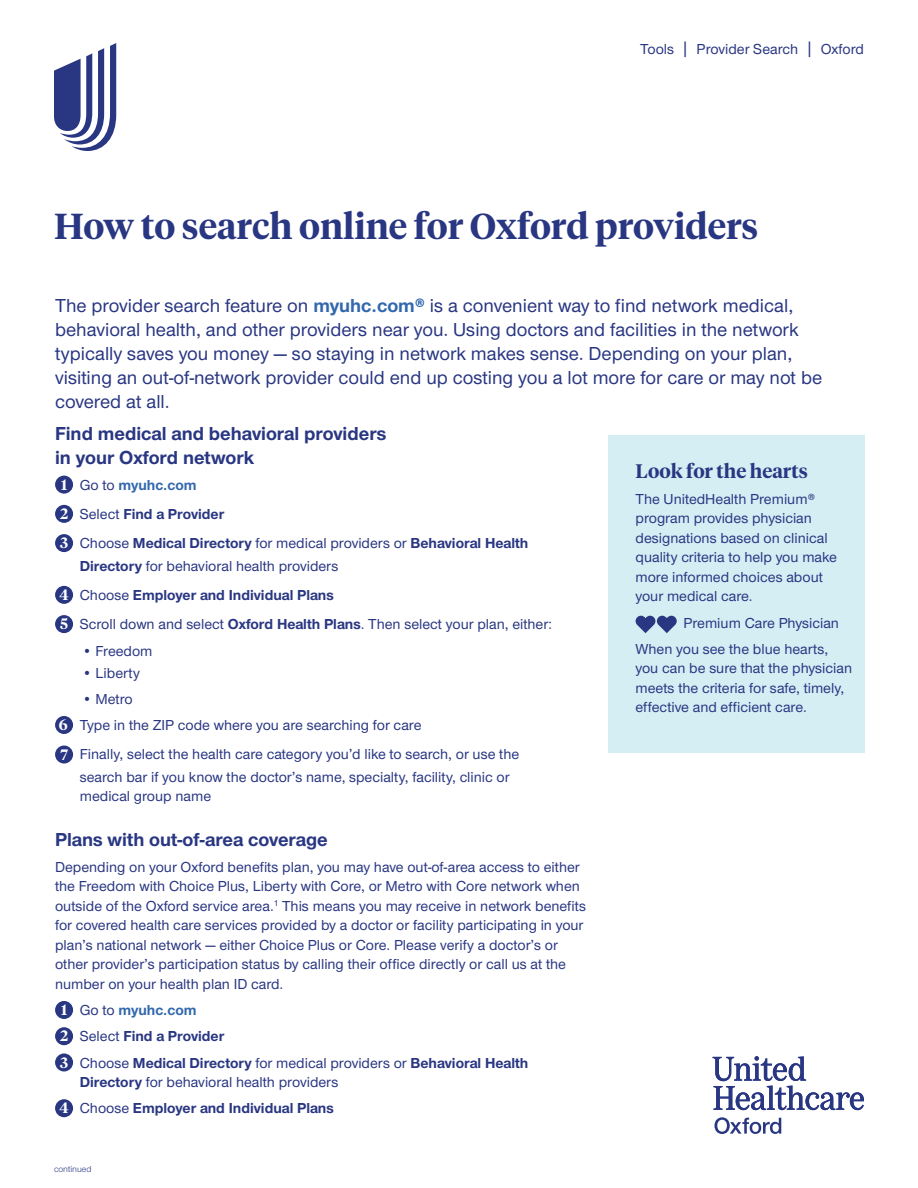
<style>
.page{position:relative;width:918px;height:1188px;background:#fff}
.page>*{position:absolute;margin:0;border:0;box-sizing:border-box;transform-origin:0 0}
.t1{font:600 36px "UHC Serif Headline";color:#293682}
.t2{font:500 19.5px/24px "UHC Sans";color:#293682}
.t3{font:700 19.5px/24px "UHC Sans";color:#293682}
.t4{font:600 19.5px "UHC Serif Headline";color:#293682}
.t5{font:500 15px/19.5px "UHC Sans";color:#293682}
.t6{font:700 15px/26.2px "UHC Sans";color:#293682}
.t7{font:9px "UHC Sans";color:#293682}
.t8{font:500 8.7px "UHC Sans";color:#293682}
.s1{font-size:18.75px}
.s2{font-weight:700;color:#3268ad}
.s3{font-family:"UHC Serif Headline";font-weight:600;color:#fff}
.s4{font-weight:500}
.s5{color:#3268ad}
.s6{font-weight:700}
</style>
<div class="page">
<div style="left:55px;top:476px;width:18px;height:18px;background:#293682;border-radius:50%"></div>
<div style="left:55px;top:505px;width:18px;height:18px;background:#293682;border-radius:50%"></div>
<div style="left:55px;top:534px;width:18px;height:18px;background:#293682;border-radius:50%"></div>
<div style="left:55px;top:586px;width:18px;height:18px;background:#293682;border-radius:50%"></div>
<div style="left:55px;top:615px;width:18px;height:18px;background:#293682;border-radius:50%"></div>
<div style="left:55px;top:716px;width:18px;height:18px;background:#293682;border-radius:50%"></div>
<div style="left:55px;top:746px;width:18px;height:18px;background:#293682;border-radius:50%"></div>
<div style="left:55px;top:1001px;width:18px;height:18px;background:#293682;border-radius:50%"></div>
<div style="left:55px;top:1027px;width:18px;height:18px;background:#293682;border-radius:50%"></div>
<div style="left:55px;top:1053px;width:18px;height:18px;background:#293682;border-radius:50%"></div>
<div style="left:55px;top:1099px;width:18px;height:18px;background:#293682;border-radius:50%"></div>
<svg style="left:54px;top:43px;width:62px;height:108px"></svg>
<div style="left:609px;top:435px;width:256px;height:318px;background:#d5eef4"></div>
<svg style="left:636px;top:616px;width:41px;height:17px"></svg>
<svg style="left:715px;top:1117px;width:66px;height:17px"></svg>
<svg style="left:713px;top:1056px;width:151px;height:54px"></svg>
<p class="t5" style="left:640px;top:39px;width:225px">Tools <span class="s1">|</span> Provider Search <span class="s1">|</span> Oxford</p>
<h1 class="t1" style="left:54px;top:202px;width:706px">How to search online for Oxford providers</h1>
<p class="t2" style="left:55px;top:293px;width:769px">The provider search feature on <span class="s2">myuhc.com®</span> is a convenient way to find network medical, behavioral health, and other providers near you. Using doctors and facilities in the network typically saves you money — so staying in network makes sense. Depending on your plan, visiting an out-of-network provider could end up costing you a lot more for care or may not be covered at all.</p>
<h2 class="t3" style="left:55px;top:420px;width:333px">Find medical and behavioral providers in your Oxford network</h2>
<p class="t6" style="left:60px;top:470px;width:470px;line-height:29.2px"><span class="s3">1</span> <span class="s4">Go to</span> <span class="s5">myuhc.com<br></span><span class="s3">2</span> <span class="s4">Select</span> Find a Provider<br><span class="s3">3</span> <span class="s4">Choose</span> Medical Directory <span class="s4">for medical providers or</span> Behavioral Health</p>
<p class="t5" style="left:60px;top:551px;width:494px;line-height:29.2px;text-indent:20px"><span class="s6">Directory</span> for behavioral health providers<br><span class="s3">4</span> Choose <span class="s6">Employer and Individual Plans<br></span><span class="s3">5</span> Scroll down and select <span class="s6">Oxford Health Plans</span>. Then select your plan, either:</p>
<p class="t5" style="left:82px;top:640px;width:72px">• Freedom</p>
<p class="t5" style="left:82px;top:663px;width:59px">• Liberty</p>
<p class="t5" style="left:59px;top:686px;width:364px;line-height:25.8px;text-indent:23px">• Metro<br><span class="s3">6</span> Type in the ZIP code where you are searching for care</p>
<p class="t5" style="left:80px;top:743px;width:441px;line-height:22.5px;text-indent:-19px"><span class="s3">7</span> Finally, select the health care category you’d like to search, or use the search bar if you know the doctor’s name, specialty, facility, clinic or</p>
<p class="t5" style="left:80px;top:786px;width:133px">medical group name</p>
<h2 class="t3" style="left:55px;top:827px;width:274px">Plans with out-of-area coverage</h2>
<p class="t5" style="left:55px;top:857px;width:533px">Depending on your Oxford benefits plan, you may have out-of-area access to either the Freedom with Choice Plus, Liberty with Core, or Metro with Core network when outside of the Oxford service area. This means you may receive in network benefits for covered health care services provided by a doctor or facility participating in your plan’s national network — either Choice Plus or Core. Please verify a doctor’s or other provider’s participation status by calling their office directly or call us at the number on your health plan ID card.</p>
<p class="t8" style="left:274px;top:897px;width:6px">1</p>
<p class="t6" style="left:60px;top:997px;width:470px"><span class="s3">1</span> <span class="s4">Go to</span> <span class="s5">myuhc.com<br></span><span class="s3">2</span> <span class="s4">Select</span> Find a Provider<br><span class="s3">3</span> <span class="s4">Choose</span> Medical Directory <span class="s4">for medical providers or</span> Behavioral Health</p>
<p class="t6" style="left:60px;top:1069px;width:280px;text-align:right">Directory <span class="s4">for behavioral health providers<br></span><span class="s3">4</span> <span class="s4">Choose</span> Employer and Individual Plans</p>
<p class="t7" style="left:54px;top:1163px;width:39px">continued</p>
<h2 class="t4" style="left:636px;top:457px;width:174px">Look for the hearts</h2>
<p class="t5" style="left:636px;top:488px;width:203px">The UnitedHealth Premium® program provides physician designations based on clinical quality criteria to help you make more informed choices about your medical care.</p>
<p class="t5" style="left:636px;top:609px;width:205px;line-height:26.2px;text-indent:48px">Premium Care Physician<br>When you see the blue hearts,</p>
<p class="t5" style="left:636px;top:658px;width:218px">you can be sure that the physician meets the criteria for safe, timely, effective and efficient care.</p>
</div>
